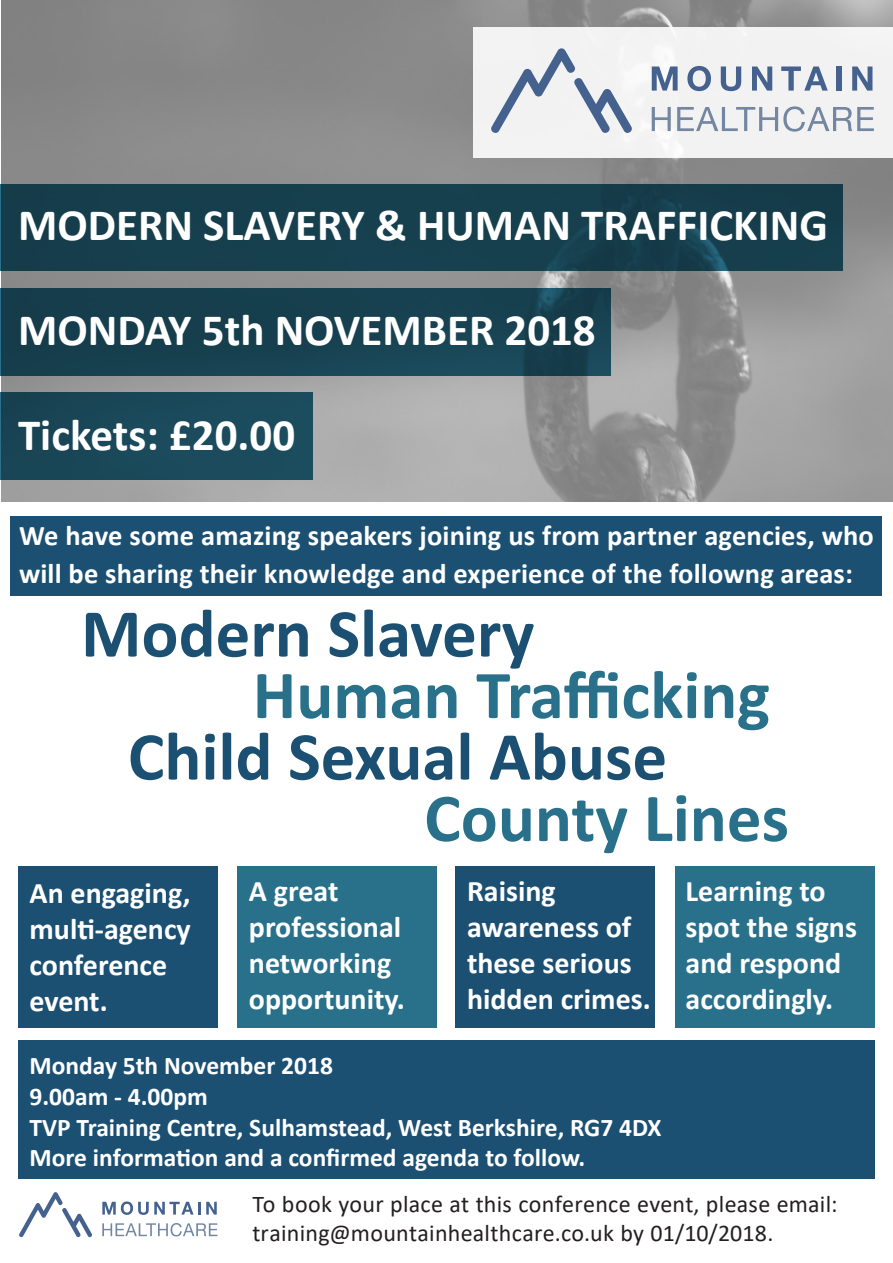
<style>
.page{position:relative;width:893px;height:1263px;background:#fff}
.page>*{position:absolute;margin:0;border:0;box-sizing:border-box;transform-origin:0 0}
.Slogan_1{font:700 69px "Calibri";color:#1c5073}
.Slogan_1-2{font:700 69px "Calibri";color:#29718b}
.Slogan_2{font:700 45px "Calibri";color:#fff}
.Slogan_1-3{font:700 30px/36px "Calibri";color:#fff}
.Slogan_1-4{font:700 28.5px/37.5px "Calibri";letter-spacing:.005em;color:#fff}
.Slogan_1-5{font:700 25.5px "Calibri";color:#fff}
.Contact{font:24px "Calibri";letter-spacing:.01em;color:#231f20}
</style>
<div class="page">
<img style="left:2px;top:0;width:891px;height:501px">
<div style="left:473px;top:27px;width:420px;height:130px;background:#f2f2f2"></div>
<div style="left:0;top:185px;width:843px;height:86px;background:#163f4d"></div>
<div style="left:0;top:288px;width:610px;height:88px;background:#17404e"></div>
<svg style="left:652px;top:107px;width:19px;height:24px"></svg>
<svg style="left:677px;top:106px;width:197px;height:26px"></svg>
<svg style="left:491px;top:48px;width:141px;height:85px"></svg>
<svg style="left:652px;top:67px;width:26px;height:24px"></svg>
<svg style="left:687px;top:66px;width:24px;height:25px"></svg>
<svg style="left:721px;top:67px;width:20px;height:24px"></svg>
<svg style="left:752px;top:67px;width:20px;height:24px"></svg>
<svg style="left:781px;top:67px;width:47px;height:24px"></svg>
<div style="left:836px;top:67px;width:5px;height:24px;background:#45628f"></div>
<svg style="left:852px;top:67px;width:20px;height:24px"></svg>
<svg style="left:102px;top:1223px;width:115px;height:13px"></svg>
<svg style="left:19px;top:1192px;width:73px;height:46px"></svg>
<svg style="left:102px;top:1201px;width:115px;height:14px"></svg>
<div style="left:0;top:392px;width:313px;height:88px;background:#1a4a5b"></div>
<div style="left:18px;top:866px;width:200px;height:162px;background:#1c5073"></div>
<div style="left:18px;top:1040px;width:857px;height:138px;background:#1c5073"></div>
<div style="left:237px;top:866px;width:200px;height:162px;background:#29718b"></div>
<div style="left:455px;top:866px;width:200px;height:162px;background:#1c5073"></div>
<div style="left:675px;top:866px;width:200px;height:162px;background:#29718b"></div>
<div style="left:11px;top:516px;width:871px;height:80px;background:#1c5073"></div>
<p class="Slogan_2" style="left:18px;top:193px;width:812px">MODERN SLAVERY &amp; HUMAN TRAFFICKING</p>
<p class="Slogan_2" style="left:18px;top:298px;width:579px">MONDAY 5th NOVEMBER 2018</p>
<p class="Slogan_2" style="left:18px;top:403px;width:279px">Tickets: £20.00</p>
<p class="Slogan_1-4" style="left:19px;top:516px;width:856px">We have some amazing speakers joining us from partner agencies, who will be sharing their knowledge and experience of the followng areas:</p>
<p class="Slogan_1" style="left:81px;top:585px;width:455px">Modern Slavery</p>
<p class="Slogan_1-2" style="left:253px;top:646px;width:519px">Human Trafficking</p>
<p class="Slogan_1" style="left:128px;top:708px;width:541px">Child Sexual Abuse</p>
<p class="Slogan_1-2" style="left:424px;top:769px;width:366px">County Lines</p>
<p class="Slogan_1-3" style="left:30px;top:874px;width:163px">An engaging, multi-agency</p>
<p class="Slogan_1-3" style="left:30px;top:946px;width:139px">conference event.</p>
<p class="Slogan_1-3" style="left:249px;top:872px;width:157px">A great professional networking opportunity.</p>
<p class="Slogan_1-3" style="left:467px;top:872px;width:185px">Raising awareness of these serious hidden crimes.</p>
<p class="Slogan_1-3" style="left:686px;top:872px;width:173px">Learning to spot the signs and respond accordingly.</p>
<p class="Slogan_1-5" style="left:30px;top:1048px;width:305px">Monday 5th November 2018</p>
<p class="Slogan_1-5" style="left:30px;top:1078px;width:180px">9.00am - 4.00pm</p>
<p class="Slogan_1-5" style="left:30px;top:1109px;width:633px">TVP Training Centre, Sulhamstead, West Berkshire, RG7 4DX</p>
<p class="Slogan_1-5" style="left:30px;top:1140px;width:557px">More information and a confirmed agenda to follow.</p>
<p class="Contact" style="left:252px;top:1187px;width:587px">To book your place at this conference event, please email:</p>
<p class="Contact" style="left:252px;top:1216px;width:523px">training@mountainhealthcare.co.uk by 01/10/2018.</p>
</div>
